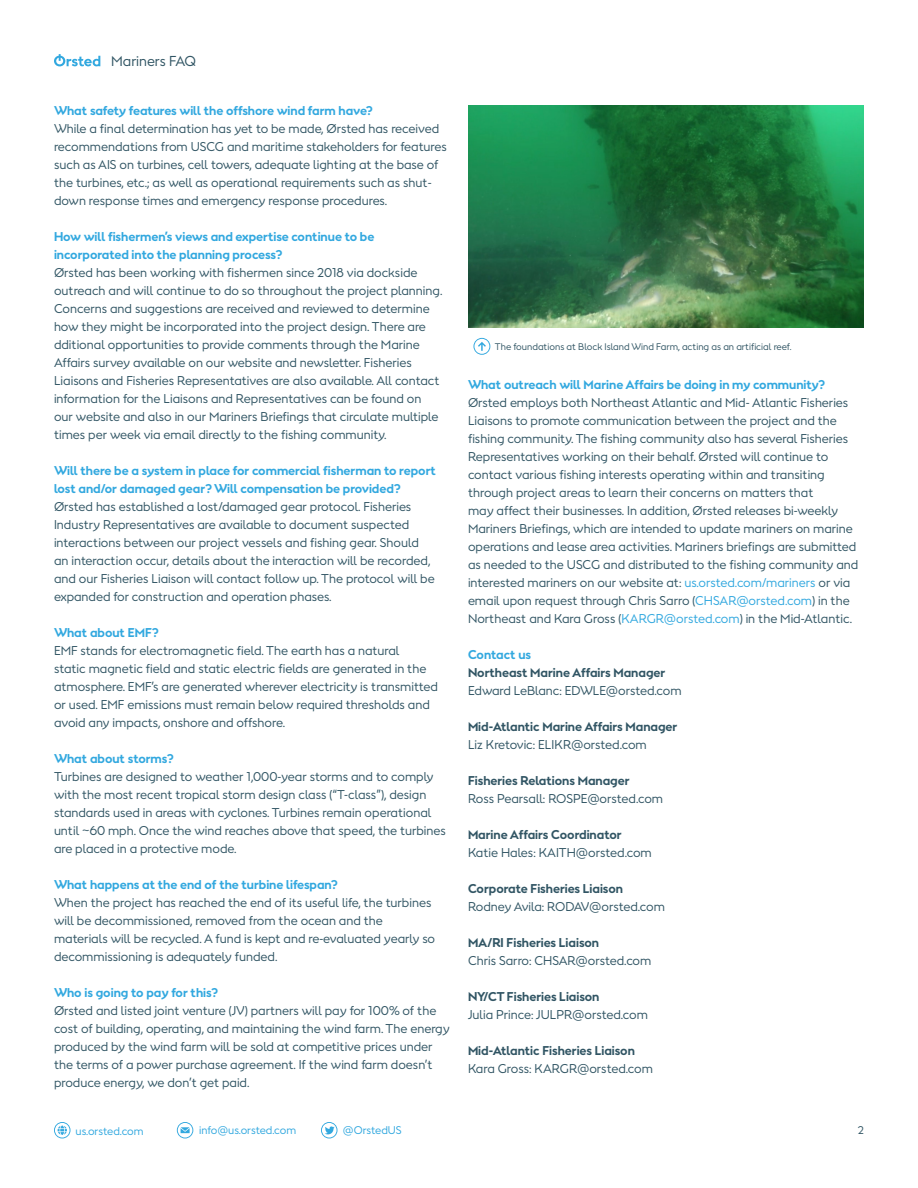
<style>
.page{position:relative;width:918px;height:1188px;background:#fff}
.page>*{position:absolute;margin:0;border:0;box-sizing:border-box;transform-origin:0 0}
.t1{font:13.5px "Orsted Sans";color:#315564}
.t2{font:12px/18px "Orsted Sans";color:#315564}
.t3{font:700 12px/18px "Orsted Sans";color:#32a8df}
.t4{font:700 12px "Orsted Sans";color:#315564}
.t5{font:10.5px "Orsted Sans";color:#32a8df}
.t6{font:10.5px "Orsted Sans";color:#315564}
.t7{font:9px "Orsted Sans";color:#315564}
.s1{color:#32a8df}
</style>
<div class="page">
<svg style="left:54px;top:54px;width:46px;height:12px"></svg>
<svg style="left:177px;top:1122px;width:16px;height:16px"></svg>
<svg style="left:321px;top:1122px;width:17px;height:16px"></svg>
<svg style="left:54px;top:1122px;width:17px;height:16px"></svg>
<img style="left:468px;top:106px;width:396px;height:221px">
<svg style="left:473px;top:338px;width:17px;height:17px"></svg>
<p class="t1" style="left:111px;top:52px;width:87px">Mariners FAQ</p>
<p class="t3" style="left:54px;top:102px;width:320px">What safety features will the offshore wind farm have?</p>
<p class="t2" style="left:54px;top:120px;width:394px">While a final determination has yet to be made, Ørsted has received recommendations from USCG and maritime stakeholders for features such as AIS on turbines, cell towers, adequate lighting at the base of the turbines, etc.; as well as operational requirements such as shut&shy;down response times and emergency response procedures.</p>
<p class="t3" style="left:54px;top:228px;width:322px">How will fishermen’s views and expertise continue to be incorporated into the planning process?</p>
<p class="t2" style="left:54px;top:264px;width:390px">Ørsted has been working with fishermen since 2018 via dockside outreach and will continue to do so throughout the project planning.<br>Concerns and suggestions are received and reviewed to determine how they might be incorporated into the project design. There are dditional opportunities to provide comments through the Marine Affairs survey available on our website and newsletter. Fisheries Liaisons and Fisheries Representatives are also available. All contact information for the Liaisons and Representatives can be found on our website and also in our Mariners Briefings that circulate multiple times per week via email directly to the fishing community.</p>
<p class="t3" style="left:54px;top:462px;width:383px">Will there be a system in place for commercial fisherman to report lost and/or damaged gear? Will compensation be provided?</p>
<p class="t2" style="left:54px;top:498px;width:382px">Ørsted has established a lost/damaged gear protocol. Fisheries Industry Representatives are available to document suspected interactions between our project vessels and fishing gear. Should an interaction occur, details about the interaction will be recorded, and our Fisheries Liaison will contact follow up. The protocol will be expanded for construction and operation phases.</p>
<p class="t3" style="left:54px;top:624px;width:106px">What about EMF?</p>
<p class="t2" style="left:54px;top:642px;width:385px">EMF stands for electromagnetic field. The earth has a natural<br>static magnetic field and static electric fields are generated in the atmosphere. EMF’s are generated wherever electricity is transmitted or used. EMF emissions must remain below required thresholds and avoid any impacts, onshore and offshore.</p>
<p class="t3" style="left:54px;top:750px;width:121px">What about storms?</p>
<p class="t2" style="left:54px;top:768px;width:393px">Turbines are designed to weather 1,000-year storms and to comply with the most recent tropical storm design class (“T-class”), design standards used in areas with cyclones. Turbines remain operational until ~60 mph. Once the wind reaches above that speed, the turbines are placed in a protective mode.</p>
<p class="t3" style="left:54px;top:876px;width:285px">What happens at the end of the turbine lifespan?</p>
<p class="t2" style="left:54px;top:894px;width:383px">When the project has reached the end of its useful life, the turbines will be decommissioned, removed from the ocean and the materials will be recycled. A fund is kept and re-evaluated yearly so decommissioning is adequately funded.</p>
<p class="t3" style="left:54px;top:984px;width:166px">Who is going to pay for this?</p>
<p class="t2" style="left:54px;top:1002px;width:397px">Ørsted and listed joint venture (JV) partners will pay for 100% of the cost of building, operating, and maintaining the wind farm. The energy produced by the wind farm will be sold at competitive prices under the terms of a power purchase agreement. If the wind farm doesn’t produce energy, we don’t get paid.</p>
<p class="t5" style="left:76px;top:1124px;width:69px">us.orsted.com</p>
<p class="t5" style="left:199px;top:1123px;width:98px">info@us.orsted.com</p>
<p class="t5" style="left:343px;top:1123px;width:60px">@OrstedUS</p>
<p class="t7" style="left:495px;top:340px;width:298px">The foundations at Block Island Wind Farm, acting as an artificial reef.</p>
<p class="t3" style="left:468px;top:375px;width:359px">What outreach will Marine Affairs be doing in my community?</p>
<p class="t2" style="left:468px;top:393px;width:392px">Ørsted employs both Northeast Atlantic and Mid- Atlantic Fisheries Liaisons to promote communication between the project and the fishing community. The fishing community also has several Fisheries Representatives working on their behalf. Ørsted will continue to contact various fishing interests operating within and transiting through project areas to learn their concerns on matters that<br>may affect their businesses. In addition, Ørsted releases bi-weekly Mariners Briefings, which are intended to update mariners on marine operations and lease area activities. Mariners briefings are submitted as needed to the USCG and distributed to the fishing community and interested mariners on our website at: <span class="s1">us.orsted.com/mariners</span> or via email upon request through Chris Sarro (<span class="s1">CHSAR@orsted.com</span>) in the Northeast and Kara Gross (<span class="s1">KARGR@orsted.com</span>) in the Mid-Atlantic.</p>
<p class="t3" style="left:468px;top:645px;width:65px">Contact us</p>
<p class="t4" style="left:468px;top:664px;width:199px">Northeast Marine Affairs Manager</p>
<p class="t2" style="left:468px;top:681px;width:215px">Edward LeBlanc: EDWLE@orsted.com</p>
<p class="t4" style="left:468px;top:718px;width:211px">Mid-Atlantic Marine Affairs Manager</p>
<p class="t2" style="left:468px;top:735px;width:180px">Liz Kretovic: ELIKR@orsted.com</p>
<p class="t4" style="left:468px;top:772px;width:163px">Fisheries Relations Manager</p>
<p class="t2" style="left:468px;top:789px;width:197px">Ross Pearsall: ROSPE@orsted.com</p>
<p class="t4" style="left:468px;top:826px;width:155px">Marine Affairs Coordinator</p>
<p class="t2" style="left:468px;top:843px;width:185px">Katie Hales: KAITH@orsted.com</p>
<p class="t4" style="left:468px;top:880px;width:157px">Corporate Fisheries Liaison</p>
<p class="t2" style="left:468px;top:897px;width:198px">Rodney Avila: RODAV@orsted.com</p>
<p class="t4" style="left:468px;top:934px;width:133px">MA/RI Fisheries Liaison</p>
<p class="t2" style="left:468px;top:951px;width:185px">Chris Sarro: CHSAR@orsted.com</p>
<p class="t4" style="left:468px;top:988px;width:133px">NY/CT Fisheries Liaison</p>
<p class="t2" style="left:468px;top:1005px;width:182px">Julia Prince: JULPR@orsted.com</p>
<p class="t4" style="left:468px;top:1042px;width:168px">Mid-Atlantic Fisheries Liaison</p>
<p class="t2" style="left:468px;top:1059px;width:186px">Kara Gross: KARGR@orsted.com</p>
<p class="t6" style="left:858px;top:1123px;width:8px">2</p>
</div>
